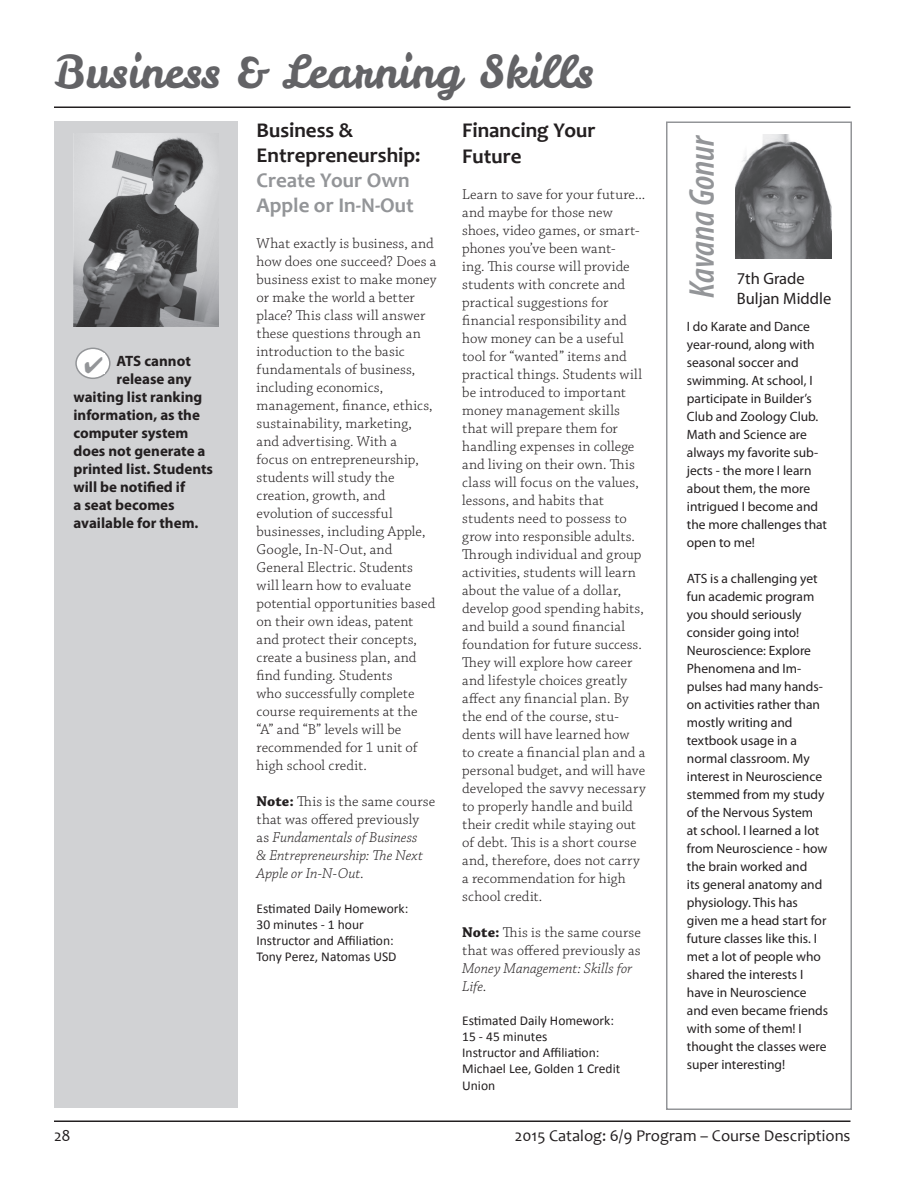
<style>
.page{position:relative;width:918px;height:1188px;background:#fff}
.page>*{position:absolute;margin:0;border:0;box-sizing:border-box;transform-origin:0 0}
.t1{font:45px "Leckerli One";color:#636366}
.t2{font:italic 600 condensed 36px "Myriad Pro";color:#939598}
.t3{font:700 21px/25.2px "Candara";color:#939598}
.t4{font:700 21px/25.2px "Candara";color:#231f20}
.t5{font:16.5px "Candara";color:#231f20}
.t6{font:16.5px "Myriad Pro";color:#231f20}
.t7{font:300 15px/18px "Chaparral Pro";letter-spacing:.005em;color:#231f20}
.t8{font:700 15px "Myriad Pro";color:#231f20}
.t9{font:italic 300 15px/18px "Chaparral Pro";letter-spacing:.005em;color:#231f20}
.t10{font:13.5px/18px "Myriad Pro";color:#231f20}
.t11{font:13.5px/16.2px "Calibri";color:#231f20}
.s1{color:#231f20}
.s2{font-weight:700;font-style:normal}
.s3{font-style:normal}
.s4{font-weight:700}
.s5{font-style:italic}
</style>
<div class="page">
<hr style="left:54px;top:1120px;width:796px;height:2px;background:#231f20">
<div style="left:666px;top:122px;width:186px;height:988px;border:2px solid #939598"></div>
<div style="left:54px;top:122px;width:184px;height:986px;background:#d1d2d4"></div>
<img style="left:73px;top:134px;width:145px;height:193px">
<hr style="left:54px;top:106px;width:796px;height:2px;background:#231f20">
<svg style="left:76px;top:348px;width:34px;height:30px"></svg>
<div style="left:75px;top:348px;width:36px;height:31px;border:2px solid #939598;border-radius:50%"></div>
<div style="left:83px;top:353px;width:22px;height:21px;background:#fff"></div>
<img style="left:735px;top:135px;width:96px;height:123px">
<p class="t1" style="left:54px;top:42px;width:541px">Business &amp; Learning Skills</p>
<p class="t8" style="left:117px;top:351px;width:76px">ATS cannot</p>
<p class="t8" style="left:117px;top:369px;width:77px">release any</p>
<p class="t8" style="left:73px;top:387px;width:130px">waiting list ranking</p>
<p class="t8" style="left:73px;top:405px;width:128px">information, as the</p>
<p class="t8" style="left:73px;top:423px;width:116px">computer system</p>
<p class="t8" style="left:73px;top:441px;width:134px">does not generate a</p>
<p class="t8" style="left:73px;top:459px;width:141px">printed list. Students</p>
<p class="t8" style="left:73px;top:477px;width:113px">will be notified if</p>
<p class="t8" style="left:73px;top:495px;width:103px">a seat becomes</p>
<p class="t8" style="left:73px;top:513px;width:127px">available for them.</p>
<p class="t3" style="left:256px;top:117px;width:166px"><span class="s1">Business &amp;<br>Entrepreneurship:<br></span>Create Your Own<br>Apple or In-N-Out</p>
<p class="t7" style="left:256px;top:235px;width:182px">What exactly is business, and how does one succeed? Does a business exist to make money or make the world a better place? This class will answer these questions through an introduction to the basic fundamentals of business, including economics, management, finance, ethics, sustainability, marketing, and advertising. With a<br>focus on entrepreneurship, students will study the creation, growth, and evolution of successful businesses, including Apple,<br>Google, In-N-Out, and<br>General Electric. Students will learn how to evaluate potential opportunities based on their own ideas, patent and protect their concepts, create a business plan, and find funding. Students<br>who successfully complete course requirements at the “A” and “B” levels will be recommended for 1 unit of high school credit.</p>
<p class="t9" style="left:256px;top:793px;width:180px"><span class="s2">Note:</span> <span class="s3">This is the same course that was offered previously as</span> Fundamentals of Business<br>&amp; Entrepreneurship: The Next<br>Apple or In-N-Out<span class="s3">.</span></p>
<p class="t11" style="left:256px;top:900px;width:153px">Estimated Daily Homework:<br>30 minutes - 1 hour<br>Instructor and Affiliation:<br>Tony Perez, Natomas USD</p>
<p class="t4" style="left:462px;top:118px;width:135px">Financing Your<br>Future</p>
<p class="t7" style="left:462px;top:185px;width:185px">Learn to save for your future... and maybe for those new shoes, video games, or smart&shy;phones you’ve been want-<br>ing. This course will provide students with concrete and practical suggestions for financial responsibility and how money can be a useful tool for “wanted” items and practical things. Students will be introduced to important money management skills that will prepare them for handling expenses in college and living on their own. This class will focus on the values, lessons, and habits that students need to possess to grow into responsible adults.<br>Through individual and group activities, students will learn about the value of a dollar, develop good spending habits, and build a sound financial foundation for future success.<br>They will explore how career and lifestyle choices greatly affect any financial plan. By the end of the course, stu&shy;dents will have learned how<br>to create a financial plan and a personal budget, and will have developed the savvy necessary to properly handle and build their credit while staying out of debt. This is a short course and, therefore, does not carry a recommendation for high school credit.</p>
<p class="t7" style="left:462px;top:923px;width:180px"><span class="s4">Note:</span> This is the same course that was offered previously as<br><span class="s5">Money Management: Skills for<br>Life</span>.</p>
<p class="t11" style="left:462px;top:1012px;width:160px">Estimated Daily Homework:<br>15 - 45 minutes<br>Instructor and Affiliation:<br>Michael Lee, Golden 1 Credit<br>Union</p>
<p class="t2" style="left:680px;top:298px;width:164px;rotate:-90deg">Kavana Gonur</p>
<p class="t6" style="left:737px;top:269px;width:70px">7th Grade</p>
<p class="t6" style="left:737px;top:288px;width:96px">Buljan Middle</p>
<p class="t10" style="left:687px;top:318px;width:142px">I do Karate and Dance year-round, along with seasonal soccer and swimming. At school, I participate in Builder’s<br>Club and Zoology Club.<br>Math and Science are always my favorite sub&shy;jects - the more I learn about them, the more intrigued I become and the more challenges that open to me!</p>
<p class="t10" style="left:687px;top:570px;width:143px">ATS is a challenging yet fun academic program you should seriously consider going into!<br>Neuroscience: Explore<br>Phenomena and Im&shy;pulses had many hands&shy;on activities rather than mostly writing and textbook usage in a normal classroom. My interest in Neuroscience stemmed from my study of the Nervous System<br>at school. I learned a lot from Neuroscience - how the brain worked and<br>its general anatomy and physiology. This has given me a head start for future classes like this. I met a lot of people who shared the interests I have in Neuroscience and even became friends with some of them! I thought the classes were super interesting!</p>
<p class="t5" style="left:54px;top:1125px;width:18px">28</p>
<p class="t5" style="left:515px;top:1125px;width:337px">2015 Catalog: 6/9 Program – Course Descriptions</p>
</div>
